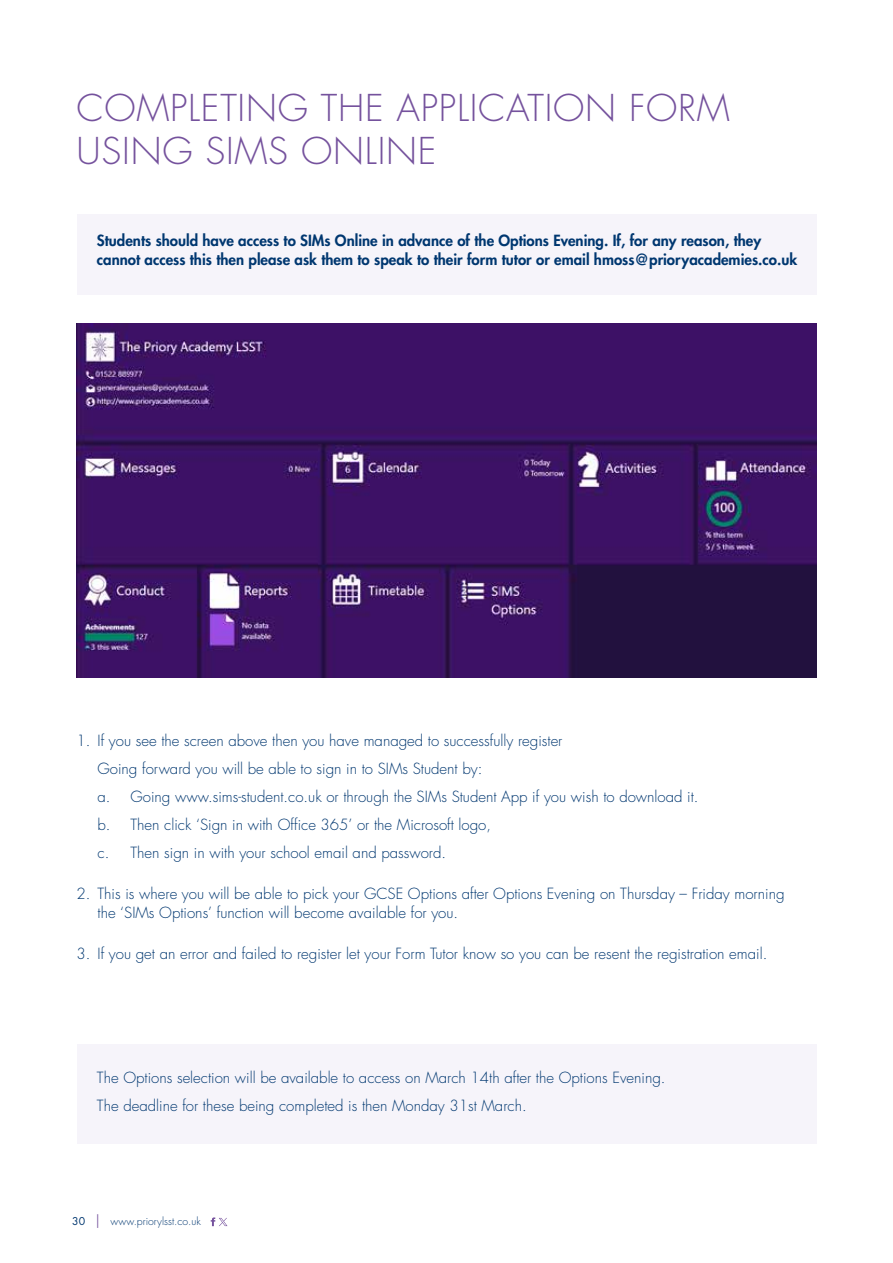
<style>
.page{position:relative;width:893px;height:1263px;background:#fff}
.page>*{position:absolute;margin:0;border:0;box-sizing:border-box;transform-origin:0 0}
.t1{font:300 36px/43.2px "Futura";letter-spacing:.02em;color:#75529d}
.t2{font:300 15px/28px "Futura";color:#003770}
.t3{font:800 15px/19.5px "Futura";color:#003770}
.t4{font:300 10.5px "Futura";color:#003770}
.s1{font-weight:400}
.s2{font-weight:400;font-size:13.8px;color:#75529d}
</style>
<div class="page">
<svg style="left:211px;top:1217px;width:16px;height:9px"></svg>
<div style="left:77px;top:1044px;width:739px;height:100px;background:#f6f4fa"></div>
<div style="left:77px;top:214px;width:739px;height:80px;background:#f6f4fa"></div>
<img style="left:77px;top:323px;width:739px;height:355px">
<h1 class="t1" style="left:77px;top:87px;width:655px">COMPLETING THE APPLICATION FORM<br>USING SIMS ONLINE</h1>
<p class="t3" style="left:97px;top:230px;width:702px">Students should have access to SIMs Online in advance of the Options Evening. If, for any reason, they cannot access this then please ask them to speak to their form tutor or email hmoss@prioryacademies.co.uk</p>
<p class="t2" style="left:98px;top:727px;width:602px;text-indent:-21px">1. If you see the screen above then you have managed to successfully register<br>Going forward you will be able to sign in to SIMs Student by:<br>a. Going www.sims-student.co.uk or through the SIMs Student App if you wish to download it. b. Then click ‘Sign in with Office 365’ or the Microsoft logo,<br>c. Then sign in with your school email and password.</p>
<p class="t2" style="left:98px;top:884px;width:688px;line-height:19.5px;text-indent:-21px">2. This is where you will be able to pick your GCSE Options after Options Evening on Thursday – Friday morning the ‘SIMs Options’ function will become available for you.</p>
<p class="t2" style="left:77px;top:940px;width:692px">3. If you get an error and failed to register let your Form Tutor know so you can be resent the registration email.</p>
<p class="t2" style="left:97px;top:1064px;width:570px">The Options selection will be available to access on March 14th after the Options Evening.<br>The deadline for these being completed is then Monday 31st March.</p>
<p class="t4" style="left:72px;top:1215px;width:130px"><span class="s1">30</span> <span class="s2">|</span> www.priorylsst.co.uk</p>
</div>
